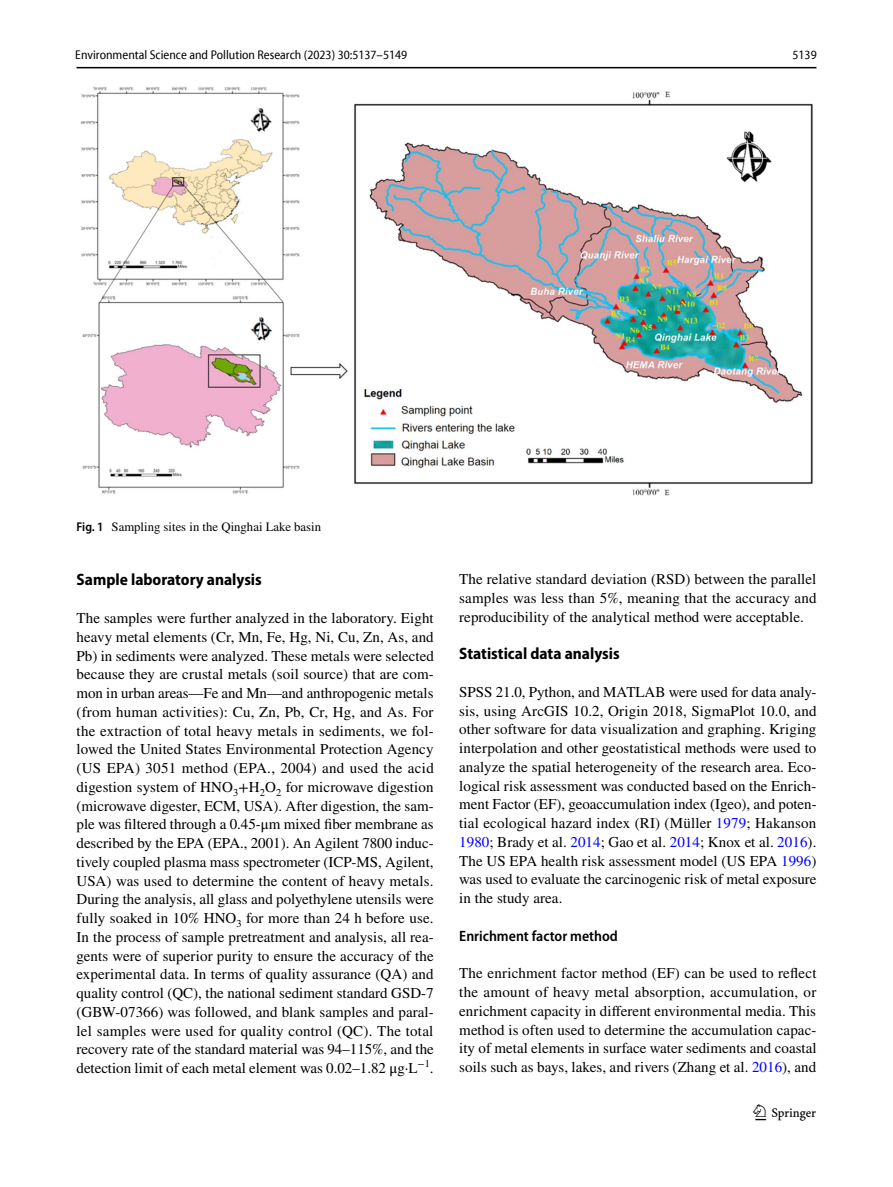
<style>
.page{position:relative;width:893px;height:1187px;background:#fff}
.page>*{position:absolute;margin:0;border:0;box-sizing:border-box;transform-origin:0 0}
.t1{font:22.5px "Springnew Regular 3";color:#000}
.t2{font:700 semi-condensed 16.5px "Myriad Pro";color:#000}
.t3{font:15px/18.8px "STIX";color:#000;text-align:justify}
.t4{font:600 semi-condensed 15px "Myriad Pro";color:#000}
.t5{font:semi-condensed 12.75px "Myriad Pro Unic";color:#000}
.t6{font:12.75px "STIX";color:#000}
.s1{font-family:"Myriad Pro";font-weight:600;font-stretch:semi-condensed}
.s2{color:#00f}
</style>
<div class="page">
<hr style="left:77px;top:67px;width:739px;height:1px;background:#000">
<img style="left:81px;top:87px;width:731px;height:408px">
<p class="t5" style="left:75px;top:50px;width:333px">Environmental Science and Pollution Research (2023) 30:5137–5149</p>
<p class="t5" style="left:792px;top:50px;width:26px">5139</p>
<p class="t6" style="left:77px;top:517px;width:246px"><span class="s1">Fig. 1</span> Sampling sites in the Qinghai Lake basin</p>
<p class="t2" style="left:77px;top:570px;width:187px">Sample laboratory analysis</p>
<p class="t3" style="left:77px;top:609px;width:359px">The samples were further analyzed in the laboratory. Eight heavy metal elements (Cr, Mn, Fe, Hg, Ni, Cu, Zn, As, and Pb) in sediments were analyzed. These metals were selected because they are crustal metals (soil source) that are com&shy;mon in urban areas—Fe and Mn—and anthropogenic metals (from human activities): Cu, Zn, Pb, Cr, Hg, and As. For the extraction of total heavy metals in sediments, we fol&shy;lowed the United States Environmental Protection Agency (US EPA) 3051 method (EPA., 2004) and used the acid digestion system of HNO<sub>3</sub>+H<sub>2</sub>O<sub>2</sub> for microwave digestion (microwave digester, ECM, USA). After digestion, the sam&shy;ple was filtered through a 0.45-μm mixed fiber membrane as described by the EPA (EPA., 2001). An Agilent 7800 induc&shy;tively coupled plasma mass spectrometer (ICP-MS, Agilent, USA) was used to determine the content of heavy metals.<br>During the analysis, all glass and polyethylene utensils were fully soaked in 10% HNO<sub>3</sub> for more than 24 h before use.<br>In the process of sample pretreatment and analysis, all rea&shy;gents were of superior purity to ensure the accuracy of the experimental data. In terms of quality assurance (QA) and quality control (QC), the national sediment standard GSD-7 (GBW-07366) was followed, and blank samples and paral&shy;lel samples were used for quality control (QC). The total recovery rate of the standard material was 94–115%, and the detection limit of each metal element was 0.02–1.82 μg·L<sup>−1</sup>.</p>
<p class="t3" style="left:459px;top:571px;width:359px">The relative standard deviation (RSD) between the parallel samples was less than 5%, meaning that the accuracy and reproducibility of the analytical method were acceptable.</p>
<p class="t2" style="left:459px;top:644px;width:162px">Statistical data analysis</p>
<p class="t3" style="left:459px;top:683px;width:359px">SPSS 21.0, Python, and MATLAB were used for data analy&shy;sis, using ArcGIS 10.2, Origin 2018, SigmaPlot 10.0, and other software for data visualization and graphing. Kriging interpolation and other geostatistical methods were used to analyze the spatial heterogeneity of the research area. Eco&shy;logical risk assessment was conducted based on the Enrich&shy;ment Factor (EF), geoaccumulation index (Igeo), and poten&shy;tial ecological hazard index (RI) (Müller <span class="s2">1979</span>; Hakanson <span class="s2">1980</span>; Brady et al. <span class="s2">2014</span>; Gao et al. <span class="s2">2014</span>; Knox et al. <span class="s2">2016</span>).<br>The US EPA health risk assessment model (US EPA <span class="s2">1996</span>) was used to evaluate the carcinogenic risk of metal exposure in the study area.</p>
<p class="t4" style="left:459px;top:927px;width:160px">Enrichment factor method</p>
<p class="t3" style="left:459px;top:964px;width:359px">The enrichment factor method (EF) can be used to reflect the amount of heavy metal absorption, accumulation, or enrichment capacity in different environmental media. This method is often used to determine the accumulation capac&shy;ity of metal elements in surface water sediments and coastal soils such as bays, lakes, and rivers (Zhang et al. <span class="s2">2016</span>), and</p>
<h1 class="t1" style="left:755px;top:1104px;width:62px">1 3</h1>
</div>
